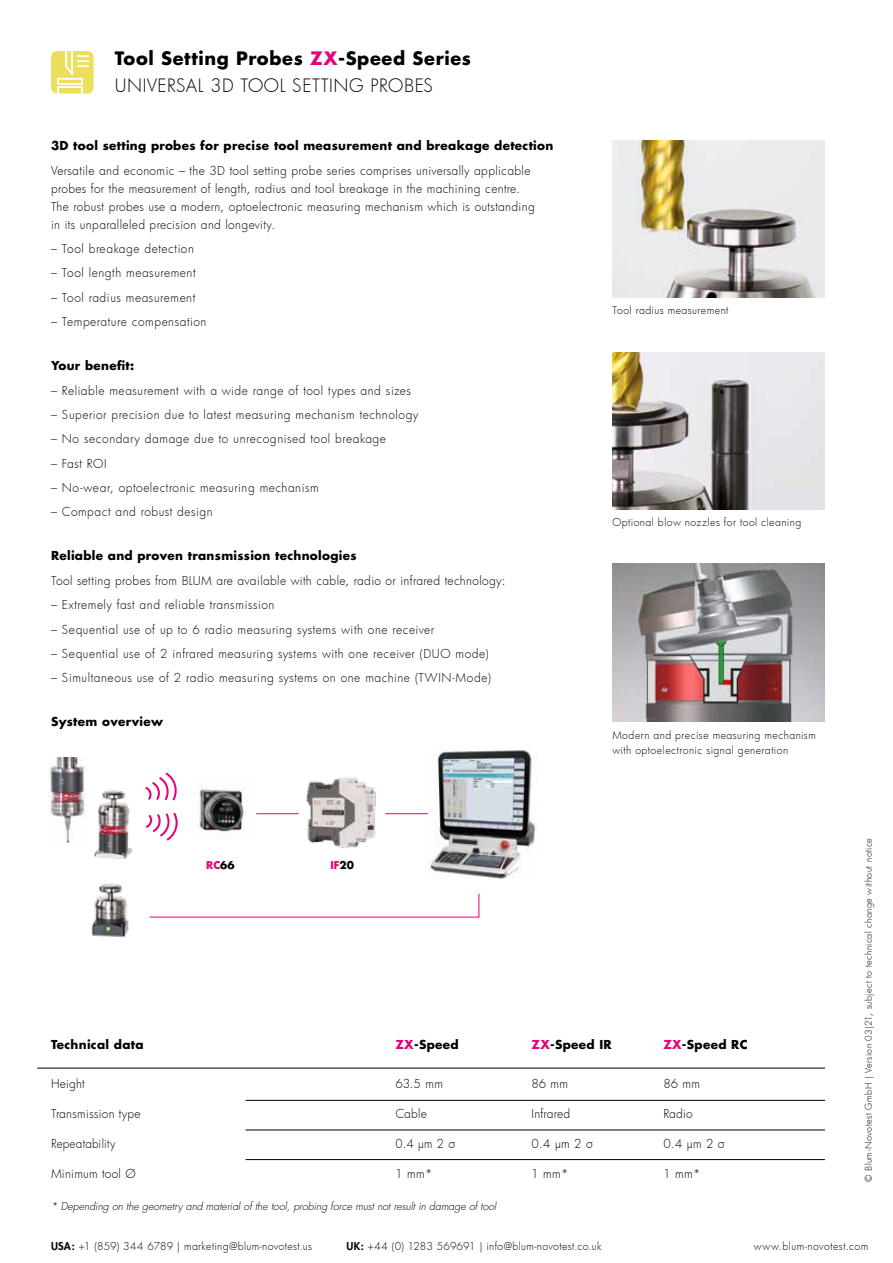
<style>
.page{position:relative;width:893px;height:1263px;background:#fff}
.page>*{position:absolute;margin:0;border:0;box-sizing:border-box;transform-origin:0 0}
.t1{font:700 18px/27px "Futura";letter-spacing:.035em;color:#000}
.t2{font:300 12px/18px "Futura";letter-spacing:.035em;color:#000}
.t3{font:700 12px "Futura";letter-spacing:.025em;color:#000}
.t4{font:300 10.5px/15px "Futura";letter-spacing:.04em;color:#000}
.t5{font:italic 300 10.5px "Futura";color:#000}
.t6{font:700 10.5px "Futura";color:#e6007d}
.t7{font:300 9px "Futura";letter-spacing:.045em;color:#000}
.s1{color:#e6007d}
.s2{font-weight:300}
.s3{color:#000}
.s4{font-weight:800}
</style>
<div class="page">
<img style="left:612px;top:140px;width:213px;height:158px">
<img style="left:612px;top:352px;width:213px;height:158px">
<img style="left:612px;top:564px;width:213px;height:157px">
<div style="left:51px;top:51px;width:43px;height:43px;background:#ecdf5e;border-radius:6px"></div>
<svg style="left:57px;top:51px;width:32px;height:43px"></svg>
<img style="left:306px;top:777px;width:70px;height:71px">
<img style="left:427px;top:748px;width:109px;height:131px">
<hr style="left:385px;top:813px;width:43px;height:1px;background:#e6007d">
<img style="left:50px;top:758px;width:36px;height:85px">
<img style="left:199px;top:786px;width:45px;height:46px">
<svg style="left:145px;top:772px;width:32px;height:29px"></svg>
<svg style="left:146px;top:812px;width:32px;height:29px"></svg>
<hr style="left:256px;top:813px;width:43px;height:1px;background:#e6007d">
<img style="left:93px;top:790px;width:40px;height:69px">
<img style="left:91px;top:883px;width:38px;height:54px">
<svg style="left:149px;top:893px;width:331px;height:25px"></svg>
<hr style="left:37px;top:1068px;width:788px;height:1px;background:#000">
<hr style="left:246px;top:1100px;width:579px;height:1px;background:#000">
<hr style="left:246px;top:1130px;width:579px;height:1px;background:#000">
<hr style="left:246px;top:1159px;width:579px;height:1px;background:#000">
<h1 class="t1" style="left:115px;top:45px;width:358px">Tool Setting Probes <span class="s1">ZX</span>-Speed Series<br><span class="s2">UNIVERSAL 3D TOOL SETTING PROBES</span></h1>
<p class="t3" style="left:51px;top:137px;width:504px">3D tool setting probes for precise tool measurement and breakage detection</p>
<p class="t2" style="left:51px;top:161px;width:485px">Versatile and economic – the 3D tool setting probe series comprises universally applicable probes for the measurement of length, radius and tool breakage in the machining centre.<br>The robust probes use a modern, optoelectronic measuring mechanism which is outstanding in its unparalleled precision and longevity.</p>
<p class="t2" style="left:51px;top:239px;width:144px">– Tool breakage detection</p>
<p class="t2" style="left:51px;top:264px;width:146px">– Tool length measurement</p>
<p class="t2" style="left:51px;top:288px;width:146px">– Tool radius measurement</p>
<p class="t2" style="left:51px;top:313px;width:157px">– Temperature compensation</p>
<p class="t3" style="left:51px;top:357px;width:85px">Your benefit:</p>
<p class="t2" style="left:51px;top:381px;width:361px">– Reliable measurement with a wide range of tool types and sizes</p>
<p class="t2" style="left:51px;top:405px;width:369px">– Superior precision due to latest measuring mechanism technology</p>
<p class="t2" style="left:51px;top:430px;width:337px">– No secondary damage due to unrecognised tool breakage</p>
<p class="t2" style="left:51px;top:454px;width:57px">– Fast ROI</p>
<p class="t2" style="left:51px;top:478px;width:269px">– No-wear, optoelectronic measuring mechanism</p>
<p class="t2" style="left:51px;top:503px;width:163px">– Compact and robust design</p>
<p class="t3" style="left:51px;top:547px;width:307px">Reliable and proven transmission technologies</p>
<p class="t2" style="left:51px;top:571px;width:456px">Tool setting probes from BLUM are available with cable, radio or infrared technology:</p>
<p class="t2" style="left:51px;top:595px;width:225px">– Extremely fast and reliable transmission</p>
<p class="t2" style="left:51px;top:620px;width:385px">– Sequential use of up to 6 radio measuring systems with one receiver</p>
<p class="t2" style="left:51px;top:644px;width:439px">– Sequential use of 2 infrared measuring systems with one receiver (DUO mode)</p>
<p class="t2" style="left:51px;top:669px;width:441px">– Simultaneous use of 2 radio measuring systems on one machine (TWIN-Mode)</p>
<p class="t3" style="left:51px;top:713px;width:113px">System overview</p>
<p class="t6" style="left:206px;top:858px;width:30px">RC<span class="s3">66</span></p>
<p class="t6" style="left:330px;top:858px;width:25px">IF<span class="s3">20</span></p>
<p class="t4" style="left:612px;top:303px;width:118px">Tool radius measurement</p>
<p class="t4" style="left:612px;top:515px;width:190px">Optional blow nozzles for tool cleaning</p>
<p class="t4" style="left:612px;top:727px;width:205px">Modern and precise measuring mechanism with optoelectronic signal generation</p>
<p class="t3" style="left:51px;top:1037px;width:94px">Technical data</p>
<p class="t3" style="left:395px;top:1037px;width:65px"><span class="s1">ZX</span>-Speed</p>
<p class="t3" style="left:532px;top:1037px;width:82px"><span class="s1">ZX</span>-Speed IR</p>
<p class="t3" style="left:663px;top:1037px;width:86px"><span class="s1">ZX</span>-Speed RC</p>
<p class="t2" style="left:51px;top:1074px;width:35px">Height</p>
<p class="t2" style="left:395px;top:1074px;width:49px">63.5 mm</p>
<p class="t2" style="left:532px;top:1074px;width:38px">86 mm</p>
<p class="t2" style="left:663px;top:1074px;width:38px">86 mm</p>
<p class="t2" style="left:51px;top:1104px;width:91px">Transmission type</p>
<p class="t2" style="left:395px;top:1104px;width:33px">Cable</p>
<p class="t2" style="left:532px;top:1104px;width:40px">Infrared</p>
<p class="t2" style="left:663px;top:1104px;width:31px">Radio</p>
<p class="t2" style="left:51px;top:1134px;width:66px">Repeatability</p>
<p class="t2" style="left:395px;top:1134px;width:61px">0.4 μm 2 σ</p>
<p class="t2" style="left:531px;top:1134px;width:63px">0.4 μm 2 σ</p>
<p class="t2" style="left:663px;top:1134px;width:63px">0.4 μm 2 σ</p>
<p class="t2" style="left:51px;top:1164px;width:86px">Minimum tool Ø</p>
<p class="t2" style="left:395px;top:1164px;width:39px">1 mm*</p>
<p class="t2" style="left:531px;top:1164px;width:39px">1 mm*</p>
<p class="t2" style="left:663px;top:1164px;width:39px">1 mm*</p>
<p class="t5" style="left:51px;top:1200px;width:447px">* Depending on the geometry and material of the tool, probing force must not result in damage of tool</p>
<p class="t7" style="left:862px;top:1181px;width:345px;rotate:-90deg">© Blum-Novotest GmbH | Version 03|21, subject to technical change without notice</p>
<p class="t4" style="left:51px;top:1238px;width:263px"><span class="s4">USA:</span> +1 (859) 344 6789 | marketing@blum-novotest.us</p>
<p class="t4" style="left:347px;top:1238px;width:257px"><span class="s4">UK:</span> +44 (0) 1283 569691 | info@blum-novotest.co.uk</p>
<p class="t4" style="left:754px;top:1238px;width:116px">www.blum-novotest.com</p>
</div>
